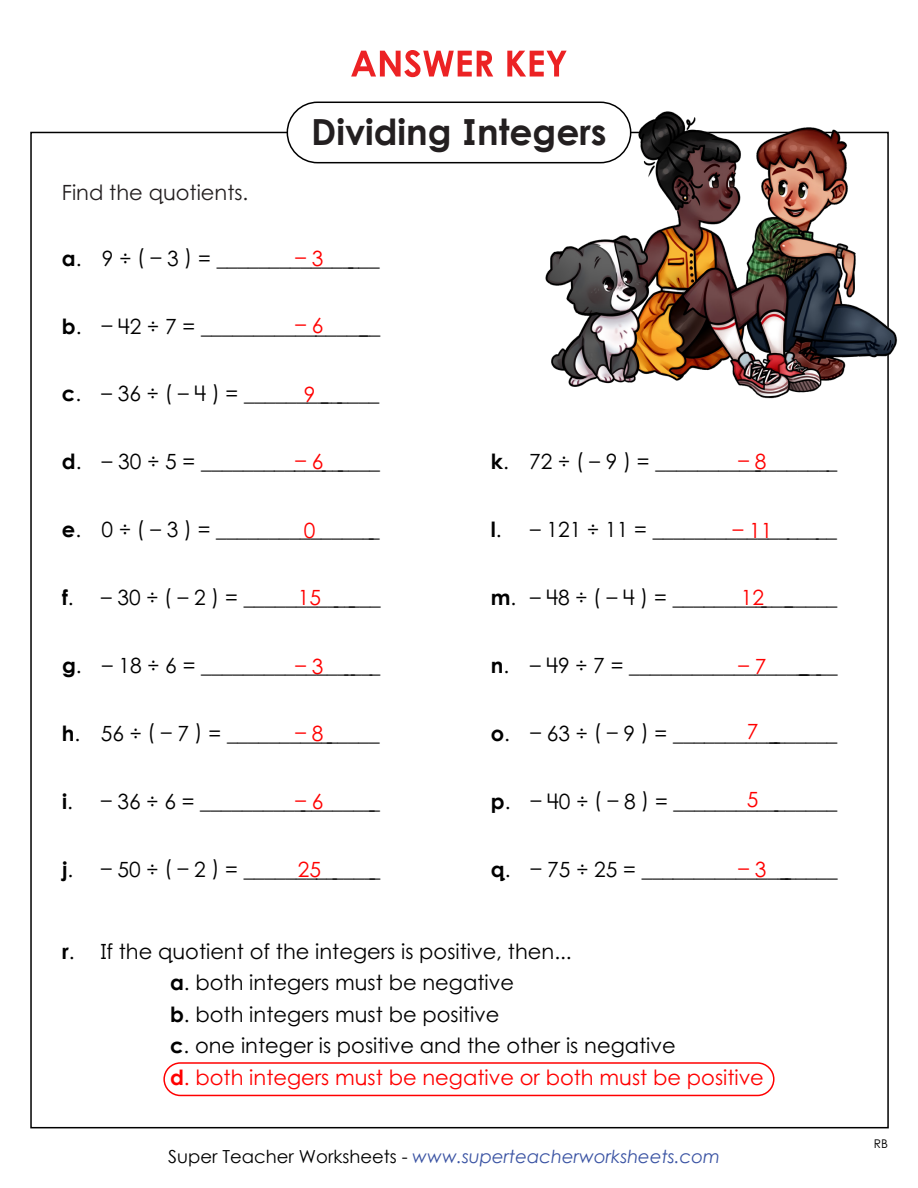
<style>
.page{position:relative;width:918px;height:1188px;background:#fff}
.page>*{position:absolute;margin:0;border:0;box-sizing:border-box;transform-origin:0 0}
.t1{font:700 36px "Century STW4";color:#231f20}
.t2{font:21px/31.5px "Century STW4";color:#000}
.t3{font:21px "Century STW4";color:#f00}
.t4{font:21px "Century STW3";color:#231f20}
.t5{font:italic 18px "Century Gothic 2";color:#3a53a3}
.t6{font:12px "Century STW4";color:#000}
.s1{font-weight:700}
.s2{font-family:"Open Sans Iki"}
.s3{font-weight:700;color:#f00}
.s4{color:#f00}
.s5{font-style:normal;color:#000}
</style>
<div class="page">
<svg style="left:351px;top:50px;width:142px;height:27px"></svg>
<svg style="left:507px;top:51px;width:60px;height:26px"></svg>
<div style="left:287px;top:102px;width:344px;height:61px;border:2px solid #000;border-radius:30px"></div>
<img style="left:527px;top:105px;width:370px;height:299px">
<div style="left:163px;top:1062px;width:612px;height:34px;border:2px solid #f00;border-radius:16px"></div>
<p class="t4" style="left:62px;top:178px;width:188px">Find the quotients.</p>
<h1 class="t1" style="left:311px;top:105px;width:297px">Dividing Integers</h1>
<h1 class="t1" style="left:322px;top:105px;width:52px">Ad</h1>
<p class="t2" style="left:62px;top:242px;width:319px"><span class="s1">a</span>. 9 <span class="s2">÷</span> ( – 3 ) = ________________</p>
<p class="t3" style="left:296px;top:243px;width:29px">– 3</p>
<p class="t3" style="left:296px;top:310px;width:29px">– 6</p>
<p class="t2" style="left:62px;top:310px;width:320px"><span class="s1">b</span>. – 42 <span class="s2">÷</span> 7 = _________________</p>
<p class="t2" style="left:62px;top:378px;width:319px"><span class="s1">c</span>. – 36 <span class="s2">÷</span> ( – 4 ) = ______________</p>
<p class="t3" style="left:304px;top:379px;width:13px">9</p>
<p class="t3" style="left:296px;top:446px;width:29px">– 6</p>
<p class="t2" style="left:62px;top:446px;width:320px"><span class="s1">d</span>. – 30 <span class="s2">÷</span> 5 = __________________</p>
<p class="t2" style="left:491px;top:446px;width:348px"><span class="s1">k</span>. 72 <span class="s2">÷</span> ( – 9 ) = __________________</p>
<p class="t3" style="left:739px;top:446px;width:29px">– 8</p>
<p class="t2" style="left:62px;top:514px;width:319px"><span class="s1">e</span>. 0 <span class="s2">÷</span> ( – 3 ) = ________________</p>
<p class="t3" style="left:304px;top:515px;width:13px">0</p>
<p class="t2" style="left:491px;top:514px;width:348px"><span class="s1">l</span>. – 121 <span class="s2">÷</span> 11 = __________________</p>
<p class="t3" style="left:733px;top:515px;width:41px">– 11</p>
<p class="t2" style="left:62px;top:581px;width:320px"><span class="s1">f</span>. – 30 <span class="s2">÷</span> ( – 2 ) = ______________</p>
<p class="t3" style="left:298px;top:583px;width:25px">15</p>
<p class="t2" style="left:491px;top:581px;width:348px"><span class="s1">m</span>. – 48 <span class="s2">÷</span> ( – 4 ) = ________________</p>
<p class="t3" style="left:741px;top:583px;width:25px">12</p>
<p class="t2" style="left:62px;top:649px;width:320px"><span class="s1">g</span>. – 18 <span class="s2">÷</span> 6 = __________________</p>
<p class="t3" style="left:296px;top:651px;width:29px">– 3</p>
<p class="t2" style="left:491px;top:649px;width:348px"><span class="s1">n</span>. – 49 <span class="s2">÷</span> 7 = ____________________</p>
<p class="t3" style="left:739px;top:651px;width:29px">– 7</p>
<p class="t2" style="left:62px;top:717px;width:319px"><span class="s1">h</span>. 56 <span class="s2">÷</span> ( – 7 ) = _______________</p>
<p class="t3" style="left:296px;top:718px;width:29px">– 8</p>
<p class="t2" style="left:491px;top:717px;width:348px"><span class="s1">o</span>. – 63 <span class="s2">÷</span> ( – 9 ) = ________________</p>
<p class="t3" style="left:747px;top:717px;width:13px">7</p>
<p class="t2" style="left:62px;top:785px;width:320px"><span class="s1">i</span>. – 36 <span class="s2">÷</span> 6 = __________________</p>
<p class="t3" style="left:296px;top:786px;width:29px">– 6</p>
<p class="t2" style="left:491px;top:785px;width:348px"><span class="s1">p</span>. – 40 <span class="s2">÷</span> ( – 8 ) = ________________</p>
<p class="t3" style="left:747px;top:785px;width:13px">5</p>
<p class="t2" style="left:62px;top:853px;width:320px"><span class="s1">j</span>. – 50 <span class="s2">÷</span> ( – 2 ) = ______________</p>
<p class="t2" style="left:491px;top:853px;width:348px"><span class="s1">q</span>. – 75 <span class="s2">÷</span> 25 = ____________________</p>
<p class="t3" style="left:298px;top:854px;width:25px">25</p>
<p class="t3" style="left:739px;top:854px;width:29px">– 3</p>
<p class="t2" style="left:170px;top:935px;width:595px;text-indent:-108px"><span class="s1">r</span>. If the quotient of the integers is positive, then...<br><span class="s1">a</span>. both integers must be negative<br><span class="s1">b</span>. both integers must be positive<br><span class="s1">c</span>. one integer is positive and the other is negative<br><span class="s3">d</span><span class="s4">. both integers must be negative or both must be positive</span></p>
<p class="t5" style="left:168px;top:1143px;width:553px"><span class="s5">Super Teacher Worksheets -</span> www.superteacherworksheets.com</p>
<p class="t6" style="left:874px;top:1136px;width:16px">RB</p>
</div>
